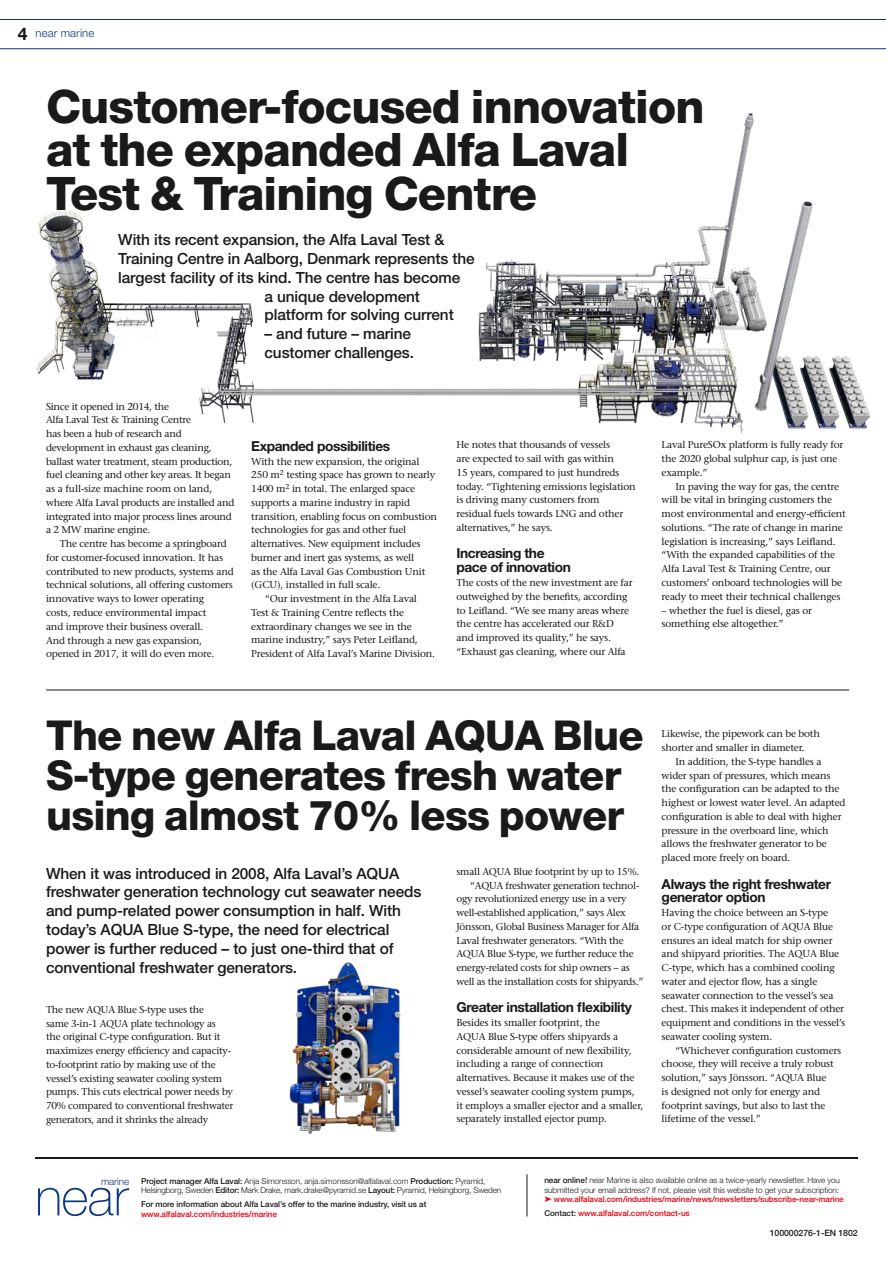
<style>
.page{position:relative;width:886px;height:1276px;background:#fff}
.page>*{position:absolute;margin:0;border:0;box-sizing:border-box;transform-origin:0 0}
.t1{font:100 52.5px "Helvetica Neue LT Std";color:#0c387f}
.t2{font:800 46.25px/43.8px "Helvetica Neue LT Std";letter-spacing:-.02em;color:#1a1a18}
.t3{font:800 41.25px/40.1px "Helvetica Neue LT Std";letter-spacing:-.02em;color:#1a1a18}
.t4{font:500 15.38px/18.9px "Helvetica Neue LT Std";letter-spacing:-.01em;color:#1a1a18}
.t5{font:700 13.75px/13.8px "Helvetica Neue LT Std";letter-spacing:-.03em;color:#1a1a18}
.t6{font:300 11.25px "Helvetica Neue LT Std";letter-spacing:.01em;color:#0c387f}
.t7{font:500 10px/13.8px "Stone Serif Std";letter-spacing:-.02em;color:#1a1a18}
.t8{font:500 8.75px "Helvetica Neue LT Std";letter-spacing:-.01em;color:#1a1a18}
.t9{font:300 8.12px/9.8px "Helvetica Neue LT Std";letter-spacing:-.01em;color:#1a1a18}
.t10{font:500 8.12px "Helvetica Neue LT Std";letter-spacing:-.01em;color:#e3000f}
.t11{font:500 8.12px "Helvetica Neue LT Std";letter-spacing:-.01em;color:#1a1a18}
.s1{font-weight:700;font-size:17.5px;color:#1a1a18}
.s2{font-size:9.88px;color:#0c387f}
.s3{font-weight:500}
.s4{color:#e3000f}
.s5{font-weight:500;color:#e3000f}
.s6{color:#1a1a18}
</style>
<div class="page">
<hr style="left:0;top:19px;width:886px;height:1px;background:#0c387f">
<hr style="left:0;top:48px;width:886px;height:1px;background:#0c387f">
<hr style="left:35px;top:1157px;width:823px;height:2px;background:#1a1a18">
<hr style="left:527px;top:1174px;width:1px;height:42px;background:#1a1a18">
<img style="left:36px;top:113px;width:834px;height:320px">
<hr style="left:46px;top:689px;width:803px;height:1px;background:#1a1a18">
<img style="left:289px;top:962px;width:112px;height:172px">
<p class="t6" style="left:18px;top:26px;width:78px"><span class="s1">4</span> near marine</p>
<h2 class="t2" style="left:46px;top:84px;width:660px">Customer-focused innovation at the expanded Alfa Laval<br>Test &amp; Training Centre</h2>
<h3 class="t4" style="left:118px;top:230px;width:328px">With its recent expansion, the Alfa Laval Test &amp;</h3>
<h3 class="t4" style="left:118px;top:249px;width:358px">Training Centre in Aalborg, Denmark represents the</h3>
<h3 class="t4" style="left:118px;top:268px;width:343px">largest facility of its kind. The centre has become</h3>
<h3 class="t4" style="left:265px;top:286px;width:157px">a unique development</h3>
<h3 class="t4" style="left:265px;top:305px;width:191px">platform for solving current</h3>
<h3 class="t4" style="left:265px;top:324px;width:151px">– and future – marine customer challenges.</h3>
<p class="t7" style="left:46px;top:399px;width:190px">Since it opened in 2014, the<br>Alfa Laval Test &amp; Training Centre<br>has been a hub of research and development in exhaust gas cleaning, ballast water treatment, steam production, fuel cleaning and other key areas. It began as a full-size machine room on land, where Alfa Laval products are installed and integrated into major process lines around a 2 MW marine engine.</p>
<p class="t7" style="left:46px;top:537px;width:189px;text-indent:14px">The centre has become a springboard for customer-focused innovation. It has contributed to new products, systems and technical solutions, all offering customers innovative ways to lower operating<br>costs, reduce environmental impact<br>and improve their business overall.<br>And through a new gas expansion, opened in 2017, it will do even more.</p>
<h3 class="t5" style="left:251px;top:439px;width:140px">Expanded possibilities</h3>
<p class="t7" style="left:251px;top:454px;width:170px">With the new expansion, the original</p>
<p class="t7" style="left:251px;top:468px;width:186px">250 m<sup>2</sup> testing space has grown to nearly</p>
<p class="t7" style="left:251px;top:482px;width:165px">1400 m<sup>2</sup> in total. The enlarged space</p>
<p class="t7" style="left:251px;top:495px;width:160px">supports a marine industry in rapid</p>
<p class="t7" style="left:251px;top:509px;width:187px">transition, enabling focus on combustion</p>
<p class="t7" style="left:251px;top:523px;width:157px">technologies for gas and other fuel</p>
<p class="t7" style="left:251px;top:537px;width:171px">alternatives. New equipment includes</p>
<p class="t7" style="left:251px;top:550px;width:165px">burner and inert gas systems, as well</p>
<p class="t7" style="left:251px;top:564px;width:176px">as the Alfa Laval Gas Combustion Unit</p>
<p class="t7" style="left:251px;top:578px;width:130px">(GCU), installed in full scale.</p>
<p class="t7" style="left:265px;top:592px;width:154px">“Our investment in the Alfa Laval</p>
<p class="t7" style="left:251px;top:605px;width:154px">Test &amp; Training Centre reflects the</p>
<p class="t7" style="left:251px;top:619px;width:162px">extraordinary changes we see in the</p>
<p class="t7" style="left:251px;top:633px;width:168px">marine industry,” says Peter Leifland,</p>
<p class="t7" style="left:251px;top:647px;width:185px">President of Alfa Laval’s Marine Division.</p>
<p class="t7" style="left:456px;top:438px;width:181px">He notes that thousands of vessels<br>are expected to sail with gas within<br>15 years, compared to just hundreds today. “Tightening emissions legislation is driving many customers from residual fuels towards LNG and other alternatives,” he says.</p>
<h3 class="t5" style="left:456px;top:546px;width:116px">Increasing the pace of innovation</h3>
<p class="t7" style="left:456px;top:575px;width:178px">The costs of the new investment are far outweighed by the benefits, according to Leifland. “We see many areas where the centre has accelerated our R&amp;D and improved its quality,” he says. “Exhaust gas cleaning, where our Alfa</p>
<p class="t7" style="left:662px;top:438px;width:183px">Laval PureSOx platform is fully ready for the 2020 global sulphur cap, is just one example.”</p>
<p class="t7" style="left:662px;top:479px;width:186px;text-indent:14px">In paving the way for gas, the centre will be vital in bringing customers the most environmental and energy-efficient solutions. “The rate of change in marine legislation is increasing,” says Leifland. “With the expanded capabilities of the Alfa Laval Test &amp; Training Centre, our customers’ onboard technologies will be ready to meet their technical challenges</p>
<p class="t7" style="left:662px;top:603px;width:152px">– whether the fuel is diesel, gas or something else altogether.”</p>
<h3 class="t3" style="left:46px;top:715px;width:599px">The new Alfa Laval AQUA Blue<br>S-type generates fresh water using almost 70% less power</h3>
<p class="t4" style="left:46px;top:863px;width:377px">When it was introduced in 2008, Alfa Laval’s AQUA freshwater generation technology cut seawater needs and pump-related power consumption in half. With today’s AQUA Blue S-type, the need for electrical power is further reduced – to just one-third that of conventional freshwater generators.</p>
<p class="t7" style="left:46px;top:1002px;width:189px">The new AQUA Blue S-type uses the<br>same 3-in-1 AQUA plate technology as<br>the original C-type configuration. But it maximizes energy efficiency and capacity&shy;to-footprint ratio by making use of the vessel’s existing seawater cooling system pumps. This cuts electrical power needs by 70% compared to conventional freshwater generators, and it shrinks the already</p>
<p class="t7" style="left:456px;top:864px;width:184px">small AQUA Blue footprint by up to 15%.</p>
<p class="t7" style="left:470px;top:878px;width:171px">“AQUA freshwater generation technol-</p>
<p class="t7" style="left:456px;top:892px;width:172px">ogy revolutionized energy use in a very</p>
<p class="t7" style="left:456px;top:905px;width:171px">well-established application,” says Alex</p>
<p class="t7" style="left:456px;top:919px;width:184px">Jönsson, Global Business Manager for Alfa</p>
<p class="t7" style="left:456px;top:933px;width:169px">Laval freshwater generators. “With the</p>
<p class="t7" style="left:456px;top:947px;width:179px">AQUA Blue S-type, we further reduce the</p>
<p class="t7" style="left:456px;top:960px;width:175px">energy-related costs for ship owners – as</p>
<p class="t7" style="left:456px;top:974px;width:189px">well as the installation costs for shipyards.”</p>
<h3 class="t5" style="left:456px;top:1000px;width:177px">Greater installation flexibility</h3>
<p class="t7" style="left:456px;top:1015px;width:188px">Besides its smaller footprint, the<br>AQUA Blue S-type offers shipyards a considerable amount of new flexibility, including a range of connection alternatives. Because it makes use of the vessel’s seawater cooling system pumps, it employs a smaller ejector and a smaller, separately installed ejector pump.</p>
<p class="t7" style="left:662px;top:727px;width:160px">Likewise, the pipework can be both shorter and smaller in diameter.</p>
<p class="t7" style="left:662px;top:754px;width:185px;text-indent:14px">In addition, the S-type handles a wider span of pressures, which means the configuration can be adapted to the highest or lowest water level. An adapted configuration is able to deal with higher pressure in the overboard line, which allows the freshwater generator to be placed more freely on board.</p>
<h3 class="t5" style="left:662px;top:876px;width:171px">Always the right freshwater generator option</h3>
<p class="t7" style="left:662px;top:906px;width:185px">Having the choice between an S-type<br>or C-type configuration of AQUA Blue ensures an ideal match for ship owner and shipyard priorities. The AQUA Blue C-type, which has a combined cooling water and ejector flow, has a single seawater connection to the vessel’s sea chest. This makes it independent of other equipment and conditions in the vessel’s seawater cooling system.</p>
<p class="t7" style="left:662px;top:1043px;width:181px;text-indent:14px">“Whichever configuration customers choose, they will receive a truly robust solution,” says Jönsson. “AQUA Blue<br>is designed not only for energy and footprint savings, but also to last the lifetime of the vessel.”</p>
<p class="t9" style="left:141px;top:1175px;width:362px;text-indent:-40px"><span class="s2">marine</span> <span class="s3">Project manager Alfa Laval:</span> Anja Simonsson, anja.simonsson@alfalaval.com <span class="s3">Production:</span> Pyramid,<br>Helsingborg, Sweden <span class="s3">Editor:</span> Mark Drake, mark.drake@pyramid.se <span class="s3">Layout:</span> Pyramid, Helsingborg, Sweden</p>
<p class="t11" style="left:141px;top:1199px;width:287px">For more information about Alfa Laval’s offer to the marine industry, visit us at</p>
<p class="t10" style="left:141px;top:1208px;width:137px">www.alfalaval.com/industries/marine</p>
<h1 class="t1" style="left:35px;top:1166px;width:95px">near</h1>
<p class="t9" style="left:544px;top:1175px;width:301px"><span class="s3">near online!</span> near Marine is also available online as a twice-yearly newsletter. Have you submitted your email address? If not, please visit this website to get your subscription: <span class="s4">➤</span> <span class="s5">www.alfalaval.com/industries/marine/news/newsletters/subscribe-near-marine</span></p>
<p class="t10" style="left:544px;top:1208px;width:147px"><span class="s6">Contact:</span> www.alfalaval.com/contact-us</p>
<p class="t8" style="left:770px;top:1228px;width:89px">100000276-1-EN 1802</p>
</div>
